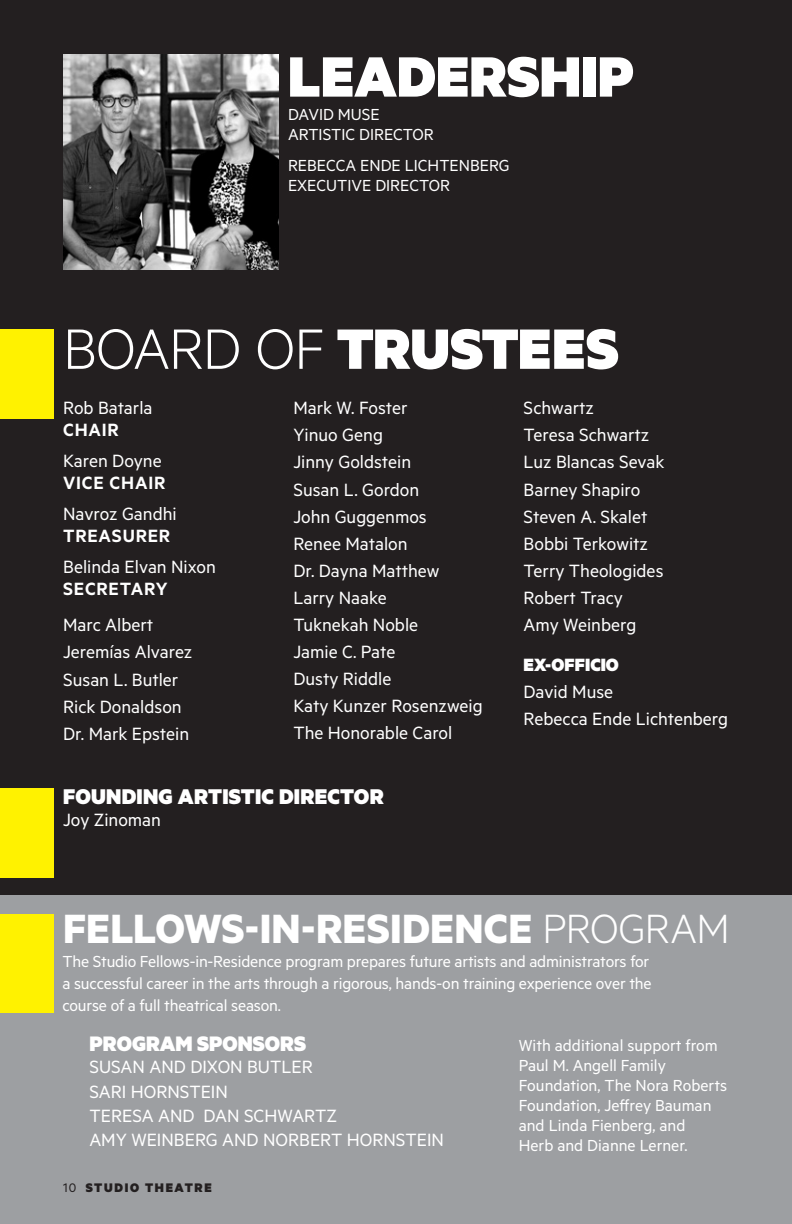
<style>
.page{position:relative;width:792px;height:1224px;background:#fff}
.page>*{position:absolute;margin:0;border:0;box-sizing:border-box;transform-origin:0 0}
.Staff_Header_v1{font:900 64px "Metric";color:#fff}
.t1{font:700 46px "Metric";letter-spacing:.005em;color:#fff}
.Penta_Running_List{font:900 24px "Metric";letter-spacing:.01em;color:#fff}
._2022_staff_list_of_names{font:900 23.6px "Metric";color:#fff}
.Penta_Running_List-2{font:20px/22px "Metric";color:#fff}
.Penta_BodyCopy{font:20px "Metric";color:#fff}
.Penta_Running_List-3{font:900 20px "Metric";color:#fff}
._2022_staff_list_of_names-2{font:18px/20px "Metric";letter-spacing:-.01em;color:#fff}
.Penta_BodyCopy-2{font:18px/20px "Metric";color:#fff}
.t2{font:900 14px "Metric";letter-spacing:.12em;color:#231f20}
.s1{font-weight:300}
.s2{font-weight:600}
.s3{font-weight:400}
</style>
<div class="page">
<div style="left:0;top:768px;width:792px;height:456px;background:#9d9fa2"></div>
<div style="left:0;top:0;width:792px;height:894px;background:#231f20"></div>
<img style="left:63px;top:54px;width:216px;height:216px">
<div style="left:0;top:329px;width:54px;height:90px;background:#fff200"></div>
<div style="left:0;top:788px;width:54px;height:90px;background:#fff200"></div>
<div style="left:0;top:914px;width:54px;height:99px;background:#fff200"></div>
<p class="Staff_Header_v1" style="left:288px;top:36px;width:348px">LEADERSHIP</p>
<p class="_2022_staff_list_of_names-2" style="left:288px;top:104px;width:147px">DAVID MUSE<br>ARTISTIC DIRECTOR</p>
<p class="_2022_staff_list_of_names-2" style="left:288px;top:155px;width:223px">REBECCA ENDE LICHTENBERG<br>EXECUTIVE DIRECTOR</p>
<p class="Staff_Header_v1" style="left:63px;top:309px;width:557px"><span class="s1">BOARD OF</span> TRUSTEES</p>
<p class="Penta_Running_List-2" style="left:63px;top:396px;width:91px">Rob Batarla<br><span class="s2">CHAIR</span></p>
<p class="Penta_Running_List-2" style="left:63px;top:449px;width:104px">Karen Doyne<br><span class="s2">VICE CHAIR</span></p>
<p class="Penta_Running_List-2" style="left:63px;top:502px;width:115px">Navroz Gandhi<br><span class="s2">TREASURER</span></p>
<p class="Penta_Running_List-2" style="left:63px;top:555px;width:154px">Belinda Elvan Nixon<br><span class="s2">SECRETARY</span></p>
<p class="Penta_Running_List-2" style="left:63px;top:614px;width:92px">Marc Albert</p>
<p class="Penta_Running_List-2" style="left:63px;top:641px;width:131px">Jeremías Alvarez</p>
<p class="Penta_Running_List-2" style="left:63px;top:668px;width:117px">Susan L. Butler</p>
<p class="Penta_Running_List-2" style="left:63px;top:695px;width:120px">Rick Donaldson</p>
<p class="Penta_Running_List-2" style="left:63px;top:722px;width:128px">Dr. Mark Epstein</p>
<p class="Penta_Running_List-2" style="left:293px;top:396px;width:116px">Mark W. Foster</p>
<p class="Penta_Running_List-2" style="left:293px;top:424px;width:91px">Yinuo Geng</p>
<p class="Penta_Running_List-2" style="left:293px;top:451px;width:119px">Jinny Goldstein</p>
<p class="Penta_Running_List-2" style="left:293px;top:478px;width:127px">Susan L. Gordon</p>
<p class="Penta_Running_List-2" style="left:293px;top:505px;width:135px">John Guggenmos</p>
<p class="Penta_Running_List-2" style="left:293px;top:532px;width:116px">Renee Matalon</p>
<p class="Penta_Running_List-2" style="left:293px;top:559px;width:148px">Dr. Dayna Matthew</p>
<p class="Penta_Running_List-2" style="left:293px;top:586px;width:95px">Larry Naake</p>
<p class="Penta_Running_List-2" style="left:293px;top:613px;width:126px">Tuknekah Noble</p>
<p class="Penta_Running_List-2" style="left:293px;top:640px;width:103px">Jamie C. Pate</p>
<p class="Penta_BodyCopy" style="left:293px;top:667px;width:99px">Dusty Riddle</p>
<p class="Penta_Running_List-2" style="left:293px;top:694px;width:191px">Katy Kunzer Rosenzweig</p>
<p class="Penta_Running_List-2" style="left:293px;top:721px;width:160px">The Honorable Carol</p>
<p class="Penta_Running_List" style="left:63px;top:781px;width:322px">FOUNDING ARTISTIC DIRECTOR</p>
<p class="Penta_Running_List-2" style="left:63px;top:808px;width:99px">Joy Zinoman</p>
<p class="Penta_Running_List-2" style="left:524px;top:396px;width:72px">Schwartz</p>
<p class="Penta_Running_List-2" style="left:524px;top:424px;width:127px">Teresa Schwartz</p>
<p class="Penta_Running_List-2" style="left:524px;top:451px;width:142px">Luz Blancas Sevak</p>
<p class="Penta_Running_List-2" style="left:524px;top:478px;width:118px">Barney Shapiro</p>
<p class="Penta_Running_List-2" style="left:524px;top:505px;width:125px">Steven A. Skalet</p>
<p class="Penta_Running_List-2" style="left:524px;top:532px;width:126px">Bobbi Terkowitz</p>
<p class="Penta_Running_List-2" style="left:524px;top:559px;width:141px">Terry Theologides</p>
<p class="Penta_Running_List-2" style="left:524px;top:586px;width:101px">Robert Tracy</p>
<p class="Penta_Running_List-2" style="left:524px;top:613px;width:114px">Amy Weinberg</p>
<p class="Penta_Running_List-3" style="left:524px;top:652px;width:97px">EX-OFFICIO</p>
<p class="Penta_Running_List-2" style="left:524px;top:680px;width:91px">David Muse</p>
<p class="Penta_Running_List-2" style="left:524px;top:707px;width:206px">Rebecca Ende Lichtenberg</p>
<p class="t1" style="left:63px;top:901px;width:668px">FELLOWS-IN-RESIDENCE <span class="s1">PROGRAM</span></p>
<p class="_2022_staff_list_of_names-2" style="left:62px;top:950px;width:591px;line-height:22px">The Studio Fellows-in-Residence program prepares future artists and administrators for a successful career in the arts through a rigorous, hands-on training experience over the course of a full theatrical season.</p>
<p class="_2022_staff_list_of_names" style="left:89px;top:1029px;width:218px">PROGRAM SPONSORS</p>
<p class="Penta_BodyCopy" style="left:89px;top:1055px;width:225px">SUSAN AND DIXON BUTLER</p>
<p class="Penta_BodyCopy" style="left:89px;top:1080px;width:140px">SARI HORNSTEIN</p>
<p class="Penta_BodyCopy" style="left:89px;top:1104px;width:249px">TERESA AND DAN SCHWARTZ</p>
<p class="Penta_BodyCopy" style="left:89px;top:1128px;width:356px">AMY WEINBERG AND NORBERT HORNSTEIN</p>
<p class="Penta_BodyCopy-2" style="left:519px;top:1035px;width:210px">With additional support from<br>Paul M. Angell Family<br>Foundation, The Nora Roberts<br>Foundation, Jeffrey Bauman and Linda Fienberg, and<br>Herb and Dianne Lerner.</p>
<p class="t2" style="left:63px;top:1179px;width:150px"><span class="s3">10</span> STUDIO THEATRE</p>
</div>
